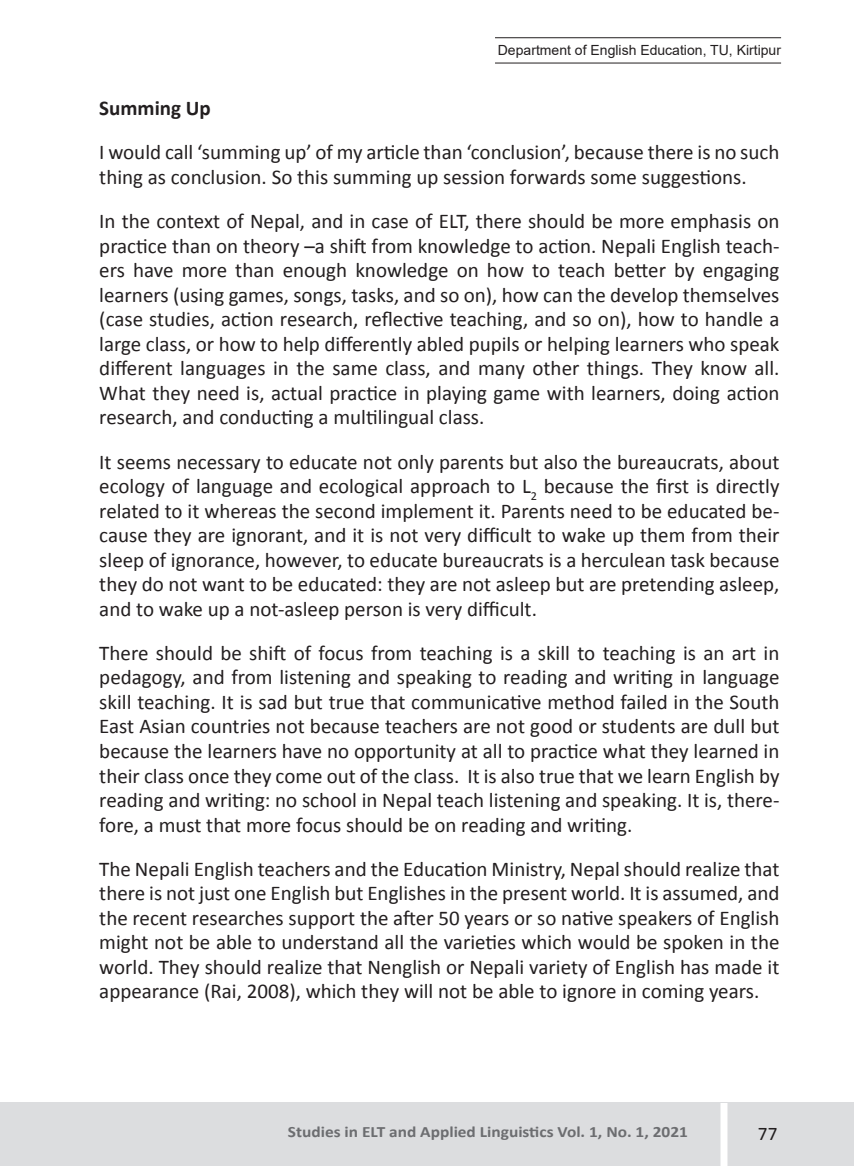
<style>
.page{position:relative;width:854px;height:1166px;background:#fff}
.page>*{position:absolute;margin:0;border:0;box-sizing:border-box;transform-origin:0 0}
.t1{font:21px/24.5px "Calibri";color:#231f20;text-align:justify}
.Sub_Heading{font:700 21px "Calibri";color:#231f20}
.t2{font:19.25px "Calibri";color:#231f20}
.t3{font:700 15.75px "Calibri";color:#6c6d70;scale:1.1 1}
.t4{font:14px "Arial";color:#231f20}
</style>
<div class="page">
<div style="left:0;top:1103px;width:853px;height:63px;background:#dcdddf"></div>
<div style="left:720px;top:1103px;width:7px;height:63px;background:#fff"></div>
<hr style="left:495px;top:63px;width:285px;height:1px;background:#231f20">
<hr style="left:495px;top:37px;width:285px;height:1px;background:#231f20">
<p class="t4" style="left:497px;top:40px;width:284px">Department of English Education, TU, Kirtipur</p>
<p class="Sub_Heading" style="left:99px;top:95px;width:113px">Summing Up</p>
<p class="t1" style="left:99px;top:140px;width:681px">I would call ‘summing up’ of my article than ‘conclusion’, because there is no such thing as conclusion. So this summing up session forwards some suggestions.</p>
<p class="t1" style="left:99px;top:209px;width:681px">In the context of Nepal, and in case of ELT, there should be more emphasis on practice than on theory –a shift from knowledge to action. Nepali English teach&shy;ers have more than enough knowledge on how to teach better by engaging learners (using games, songs, tasks, and so on), how can the develop themselves (case studies, action research, reflective teaching, and so on), how to handle a large class, or how to help differently abled pupils or helping learners who speak different languages in the same class, and many other things. They know all.<br>What they need is, actual practice in playing game with learners, doing action research, and conducting a multilingual class.</p>
<p class="t1" style="left:99px;top:449px;width:681px">It seems necessary to educate not only parents but also the bureaucrats, about ecology of language and ecological approach to L<sub>2</sub> because the first is directly related to it whereas the second implement it. Parents need to be educated be&shy;cause they are ignorant, and it is not very difficult to wake up them from their sleep of ignorance, however, to educate bureaucrats is a herculean task because they do not want to be educated: they are not asleep but are pretending asleep, and to wake up a not-asleep person is very difficult.</p>
<p class="t1" style="left:99px;top:641px;width:681px">There should be shift of focus from teaching is a skill to teaching is an art in pedagogy, and from listening and speaking to reading and writing in language skill teaching. It is sad but true that communicative method failed in the South East Asian countries not because teachers are not good or students are dull but because the learners have no opportunity at all to practice what they learned in their class once they come out of the class. It is also true that we learn English by reading and writing: no school in Nepal teach listening and speaking. It is, there&shy;fore, a must that more focus should be on reading and writing.</p>
<p class="t1" style="left:99px;top:857px;width:681px">The Nepali English teachers and the Education Ministry, Nepal should realize that there is not just one English but Englishes in the present world. It is assumed, and the recent researches support the after 50 years or so native speakers of English might not be able to understand all the varieties which would be spoken in the world. They should realize that Nenglish or Nepali variety of English has made it appearance (Rai, 2008), which they will not be able to ignore in coming years.</p>
<p class="t3" style="left:288px;top:1121px;width:365px">Studies in ELT and Applied Linguistics Vol. 1, No. 1, 2021</p>
<p class="t2" style="left:757px;top:1121px;width:21px">77</p>
</div>
